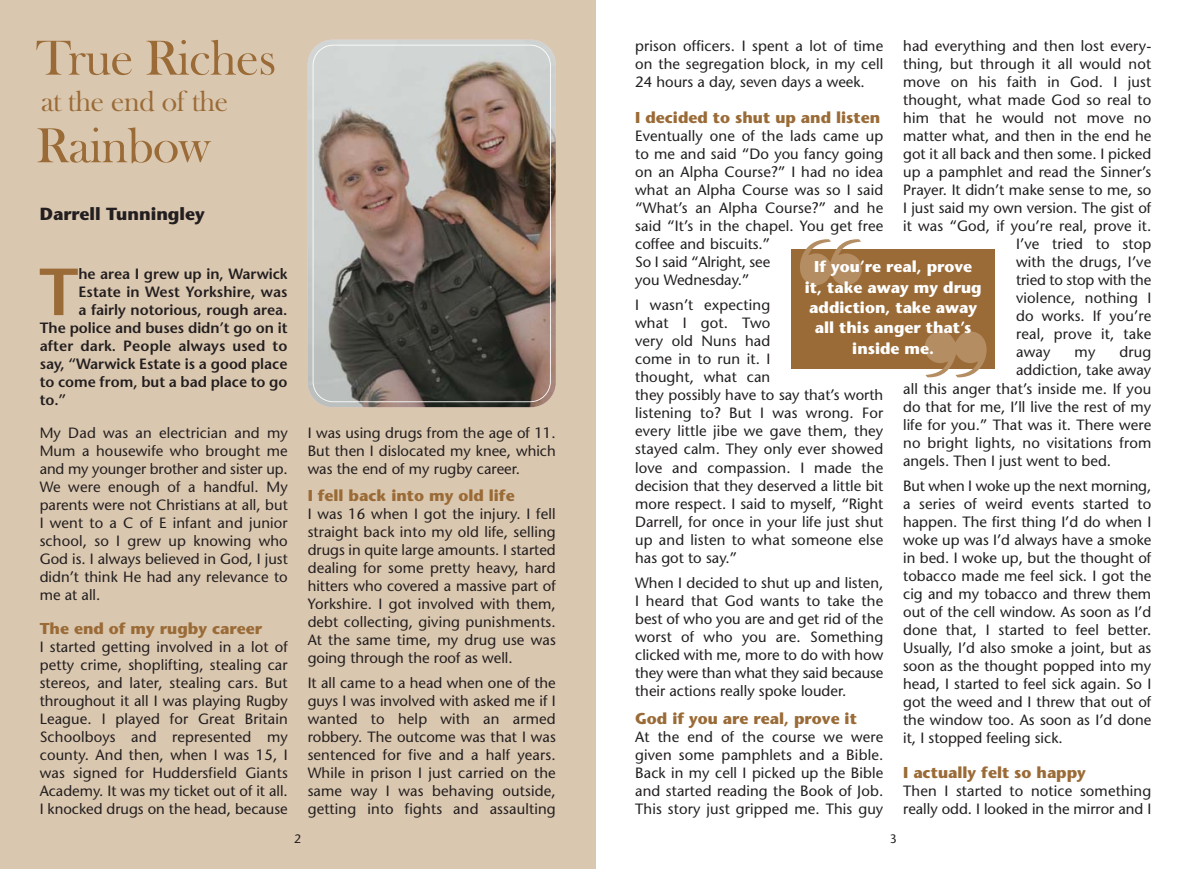
<style>
.page{position:relative;width:1191px;height:869px;background:#fff}
.page>*{position:absolute;margin:0;border:0;box-sizing:border-box;transform-origin:0 0}
.t1{font:600 66.33px "Stone Sans";color:#9a6b37}
.t2{font:50.75px "Bask Old Face";letter-spacing:-.01em;color:#9a6b37}
.t3{font:29.75px "Bask Old Face";letter-spacing:-.01em;color:#9a6b37}
.t4{font:700 17.5px "Stone Sans";color:#231f20}
.t5{font:700 15.75px "Stone Sans";color:#9a6b37}
.t6{font:700 15.75px/20.5px "Stone Sans";color:#fff;text-align:center}
.t7{font:14.88px/18px "Stone Sans";letter-spacing:.005em;color:#231f20;text-align:justify}
.t8{font:600 14.88px "Stone Sans";color:#231f20}
.t9{font:12.25px "Stone Sans";color:#231f20}
</style>
<div class="page">
<div style="left:0;top:0;width:595px;height:868px;background:#dac7af"></div>
<div style="left:791px;top:249px;width:204px;height:119px;background:#9a6b37"></div>
<img style="left:308px;top:40px;width:248px;height:367px;border-radius:25px">
<div style="left:313px;top:45px;width:238px;height:357px;border:2px solid #fff;border-radius:21px"></div>
<svg style="left:924px;top:368px;width:62px;height:1px"></svg>
<h2 class="t2" style="left:36px;top:27px;width:242px">True Riches</h2>
<h3 class="t3" style="left:41px;top:84px;width:189px">at the end of the</h3>
<h2 class="t2" style="left:36px;top:115px;width:175px">Rainbow</h2>
<p class="t4" style="left:40px;top:207px;width:167px">Darrell Tunningley</p>
<h1 class="t1" style="left:39px;top:266px;width:41px">T</h1>
<p class="t8" style="left:78px;top:268px;width:211px">he area I grew up in, Warwick</p>
<p class="t8" style="left:78px;top:286px;width:211px">Estate in West Yorkshire, was</p>
<p class="t8" style="left:78px;top:304px;width:211px">a fairly notorious, rough area.</p>
<p class="t8" style="left:40px;top:322px;width:249px">The police and buses didn’t go on it</p>
<p class="t8" style="left:40px;top:340px;width:249px">after dark. People always used to</p>
<p class="t8" style="left:40px;top:358px;width:249px">say, “Warwick Estate is a good place</p>
<p class="t8" style="left:40px;top:376px;width:249px">to come from, but a bad place to go</p>
<p class="t8" style="left:40px;top:394px;width:28px">to.”</p>
<p class="t7" style="left:40px;top:425px;width:250px">My Dad was an electrician and my Mum a housewife who brought me and my younger brother and sister up.<br>We were enough of a handful. My parents were not Christians at all, but I went to a C of E infant and junior school, so I grew up knowing who God is. I always believed in God, I just didn’t think He had any relevance to me at all.</p>
<p class="t5" style="left:40px;top:621px;width:224px">The end of my rugby career</p>
<p class="t7" style="left:40px;top:638px;width:250px">I started getting involved in a lot of petty crime, shoplifting, stealing car stereos, and later, stealing cars. But throughout it all I was playing Rugby League. I played for Great Britain Schoolboys and represented my county. And then, when I was 15, I was signed for Huddersfield Giants Academy. It was my ticket out of it all.<br>I knocked drugs on the head, because</p>
<p class="t7" style="left:308px;top:425px;width:250px">I was using drugs from the age of 11.<br>But then I dislocated my knee, which was the end of my rugby career.</p>
<p class="t5" style="left:308px;top:489px;width:208px">I fell back into my old life</p>
<p class="t7" style="left:308px;top:506px;width:250px">I was 16 when I got the injury. I fell straight back into my old life, selling drugs in quite large amounts. I started dealing for some pretty heavy, hard hitters who covered a massive part of Yorkshire. I got involved with them, debt collecting, giving punishments.<br>At the same time, my drug use was going through the roof as well.</p>
<p class="t7" style="left:308px;top:675px;width:250px">It all came to a head when one of the guys I was involved with asked me if I wanted to help with an armed robbery. The outcome was that I was sentenced for five and a half years.<br>While in prison I just carried on the same way I was behaving outside, getting into fights and assaulting</p>
<p class="t9" style="left:294px;top:833px;width:9px">2</p>
<p class="t7" style="left:635px;top:38px;width:250px">prison officers. I spent a lot of time on the segregation block, in my cell 24 hours a day, seven days a week.</p>
<p class="t5" style="left:635px;top:111px;width:246px">I decided to shut up and listen</p>
<p class="t7" style="left:635px;top:128px;width:250px;text-align:left">Eventually one of the lads came up to me and said “Do you fancy going on an Alpha Course?” I had no idea what an Alpha Course was so I said “What’s an Alpha Course?” and he said “It’s in the chapel. You get free coffee and biscuits.”<br>So I said “Alright, see<br>you Wednesday.”</p>
<p class="t7" style="left:635px;top:297px;width:250px;text-align:left">I wasn’t expecting<br>what I got. Two<br>very old Nuns had<br>come in to run it. I<br>thought, what can<br>they possibly have to say that’s worth listening to? But I was wrong. For every little jibe we gave them, they stayed calm. They only ever showed love and compas sion. I made the decision that they deserved a little bit more respect. I said to myself, “Right<br>Darrell, for once in your life just shut up and listen to what someone else has got to say.”</p>
<p class="t7" style="left:635px;top:575px;width:250px">When I decided to shut up and listen, I heard that God wants to take the best of who you are and get rid of the worst of who you are. Something clicked with me, more to do with how they were than what they said because their actions really spoke louder.</p>
<p class="t5" style="left:635px;top:712px;width:223px">God if you are real, prove it</p>
<p class="t7" style="left:635px;top:729px;width:250px">At the end of the course we were given some pamphlets and a Bible.<br>Back in my cell I picked up the Bible and started reading the Book of Job.<br>This story just gripped me. This guy</p>
<p class="t7" style="left:903px;top:38px;width:250px">had everything and then lost every -</p>
<p class="t7" style="left:903px;top:56px;width:250px">thing, but through it all would not</p>
<p class="t7" style="left:903px;top:74px;width:250px">move on his faith in God. I just</p>
<p class="t7" style="left:903px;top:92px;width:250px">thought, what made God so real to</p>
<p class="t7" style="left:903px;top:110px;width:250px">him that he would not move no</p>
<p class="t7" style="left:903px;top:128px;width:250px">matter what, and then in the end he</p>
<p class="t7" style="left:903px;top:146px;width:250px">got it all back and then some. I picked</p>
<p class="t7" style="left:903px;top:164px;width:250px">up a pamphlet and read the Sinner’s</p>
<p class="t7" style="left:903px;top:182px;width:250px">Prayer. It didn’t make sense to me, so</p>
<p class="t7" style="left:903px;top:200px;width:250px">I just said my own version. The gist of</p>
<p class="t7" style="left:903px;top:218px;width:250px">it was “God, if you’re real, prove it.</p>
<p class="t7" style="left:1016px;top:236px;width:137px">I’ve tried to stop</p>
<p class="t7" style="left:1016px;top:254px;width:137px">with the drugs, I’ve</p>
<p class="t7" style="left:1016px;top:272px;width:137px">tried to stop with the</p>
<p class="t7" style="left:1016px;top:290px;width:137px">violence, nothing I</p>
<p class="t7" style="left:1016px;top:308px;width:137px">do works. If you’re</p>
<p class="t7" style="left:1016px;top:326px;width:137px">real, prove it, take</p>
<p class="t7" style="left:1016px;top:344px;width:36px">away</p>
<p class="t7" style="left:1074px;top:344px;width:22px">my</p>
<p class="t7" style="left:1119px;top:344px;width:33px">drug</p>
<p class="t7" style="left:1016px;top:362px;width:137px">addiction, take away</p>
<p class="t7" style="left:903px;top:380px;width:250px">all this anger that’s inside me. If you</p>
<p class="t7" style="left:903px;top:399px;width:250px">do that for me, I’ll live the rest of my</p>
<p class="t7" style="left:903px;top:417px;width:250px">life for you.” That was it. There were</p>
<p class="t7" style="left:903px;top:435px;width:250px">no bright lights, no visitations from</p>
<p class="t7" style="left:903px;top:453px;width:209px">angels. Then I just went to bed.</p>
<p class="t7" style="left:903px;top:478px;width:250px">But when I woke up the next morning, a series of weird events started to happen. The first thing I’d do when I woke up was I’d always have a smoke in bed. I woke up, but the thought of tobacco made me feel sick. I got the cig and my tobacco and threw them out of the cell window. As soon as I’d done that, I started to feel better.<br>Usually, I’d also smoke a joint, but as soon as the thought popped into my head, I started to feel sick again. So I got the weed and I threw that out of the window too. As soon as I’d done it, I stopped feeling sick.</p>
<p class="t5" style="left:903px;top:766px;width:184px">I actually felt so happy</p>
<p class="t7" style="left:903px;top:783px;width:250px">Then I started to notice something really odd. I looked in the mirror and I</p>
<p class="t6" style="left:805px;top:258px;width:178px">If you’re real, prove it, take away my drug addiction, take away all this anger that’s inside me.</p>
<p class="t9" style="left:889px;top:833px;width:9px">3</p>
</div>
